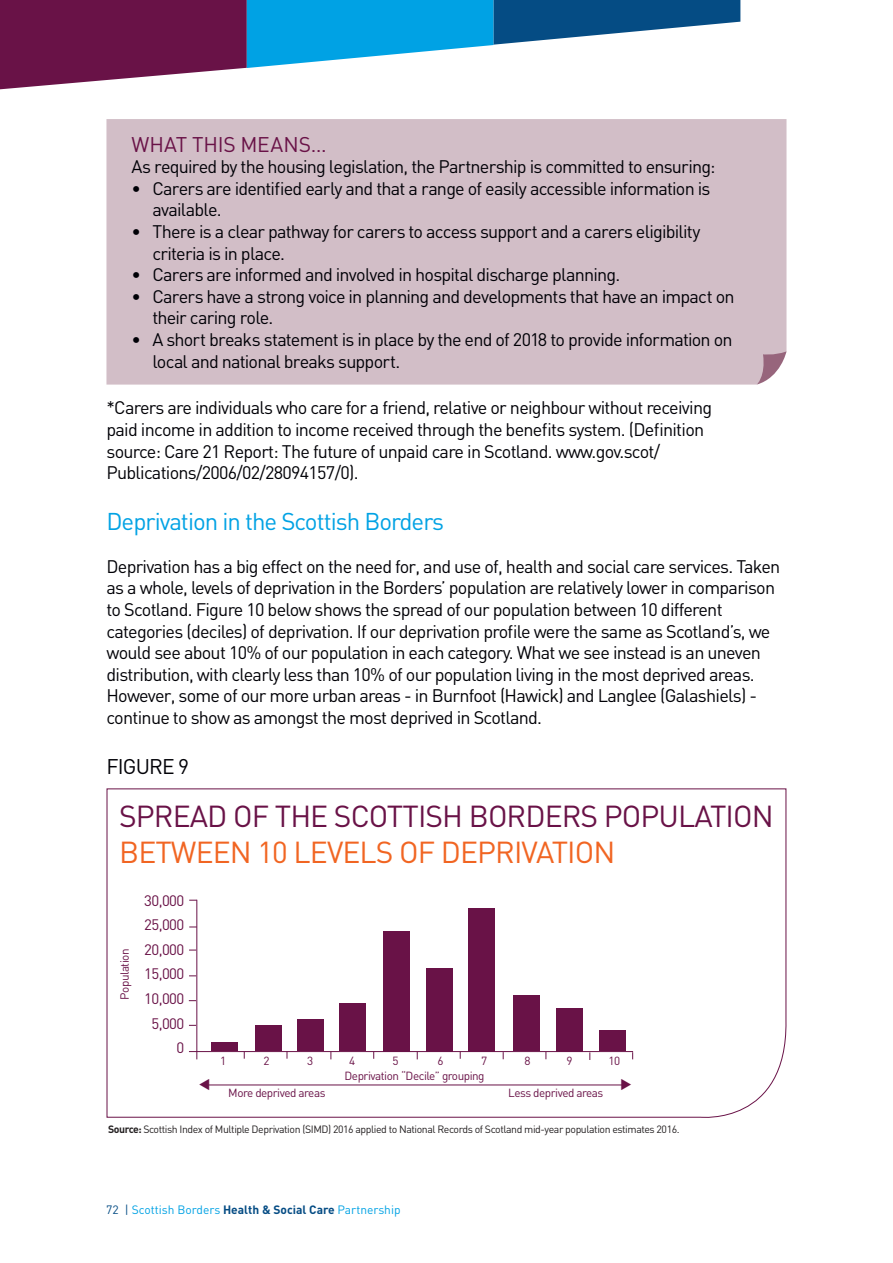
<style>
.page{position:relative;width:893px;height:1263px;background:#fff}
.page>*{position:absolute;margin:0;border:0;box-sizing:border-box;transform-origin:0 0}
.t1{font:30px "DIN";letter-spacing:-.03em;color:#691247}
.t2{font:30px "DIN";letter-spacing:-.03em;color:#f16522}
.t3{font:24px "DIN";letter-spacing:-.04em;color:#00a2e4}
.t4{font:21px "DIN";letter-spacing:-.005em;color:#691247}
.t5{font:21px "DIN";letter-spacing:-.04em;color:#000006}
.t6{font:18px/21.6px "DIN";letter-spacing:-.04em;color:#000006}
.t7{font:15px/24.6px "DIN";letter-spacing:-.04em;color:#691247;text-align:right}
.t8{font:12px "DIN";color:#00a2e4}
.t9{font:11.7px "DIN";letter-spacing:-.04em;color:#691247}
.t10{font:10.5px "DIN";letter-spacing:-.04em;color:#231f20}
.s1{font-weight:700}
.s2{color:#054c84}
.s3{font-weight:700;color:#054c84}
</style>
<div class="page">
<svg style="left:0;top:0;width:740px;height:90px"></svg>
<div style="left:106px;top:119px;width:680px;height:266px;background:#d2bec7"></div>
<svg style="left:757px;top:351px;width:29px;height:34px"></svg>
<svg style="left:106px;top:788px;width:681px;height:330px"></svg>
<div style="left:426px;top:968px;width:27px;height:83px;background:#691247"></div>
<hr style="left:196px;top:900px;width:1px;height:159px;background:#691247">
<div style="left:212px;top:1042px;width:26px;height:9px;background:#691247"></div>
<div style="left:255px;top:1025px;width:27px;height:26px;background:#691247"></div>
<div style="left:297px;top:1019px;width:27px;height:32px;background:#691247"></div>
<div style="left:340px;top:1003px;width:26px;height:48px;background:#691247"></div>
<div style="left:383px;top:931px;width:26px;height:120px;background:#691247"></div>
<div style="left:469px;top:908px;width:26px;height:143px;background:#691247"></div>
<div style="left:513px;top:995px;width:27px;height:56px;background:#691247"></div>
<div style="left:556px;top:1008px;width:26px;height:43px;background:#691247"></div>
<div style="left:599px;top:1030px;width:26px;height:21px;background:#691247"></div>
<hr style="left:189px;top:1051px;width:444px;height:1px;background:#691247">
<hr style="left:208px;top:1084px;width:416px;height:1px;background:#691247">
<svg style="left:199px;top:1079px;width:10px;height:11px"></svg>
<svg style="left:621px;top:1078px;width:10px;height:12px"></svg>
<p class="t4" style="left:131px;top:131px;width:197px">WHAT THIS MEANS…</p>
<p class="t6" style="left:131px;top:156px;width:586px">As required by the housing legislation, the Partnership is committed to ensuring:</p>
<p class="t6" style="left:152px;top:177px;width:560px;text-indent:-21px">• Carers are identified early and that a range of easily accessible information is available.</p>
<p class="t6" style="left:152px;top:220px;width:550px;text-indent:-21px">• There is a clear pathway for carers to access support and a carers eligibility criteria is in place.</p>
<p class="t6" style="left:131px;top:264px;width:490px">• Carers are informed and involved in hospital discharge planning.</p>
<p class="t6" style="left:152px;top:285px;width:584px;text-indent:-21px">• Carers have a strong voice in planning and developments that have an impact on their caring role.</p>
<p class="t6" style="left:152px;top:328px;width:582px;text-indent:-21px">• A short breaks statement is in place by the end of 2018 to provide information on local and national breaks support.</p>
<p class="t6" style="left:106px;top:397px;width:607px">*Carers are individuals who care for a friend, relative or neighbour without receiving paid income in addition to income received through the benefits system. (Definition source: Care 21 Report: The future of unpaid care in Scotland. www.gov.scot/ Publications/2006/02/28094157/0).</p>
<h2 class="t3" style="left:106px;top:506px;width:339px">Deprivation in the Scottish Borders</h2>
<p class="t6" style="left:106px;top:555px;width:675px">Deprivation has a big effect on the need for, and use of, health and social care services. Taken as a whole, levels of deprivation in the Borders’ population are relatively lower in comparison to Scotland. Figure 10 below shows the spread of our population between 10 different categories (deciles) of deprivation. If our deprivation profile were the same as Scotland’s, we would see about 10% of our population in each category. What we see instead is an uneven distribution, with clearly less than 10% of our population living in the most deprived areas.<br>However, some of our more urban areas - in Burnfoot (Hawick) and Langlee (Galashiels) - continue to show as amongst the most deprived in Scotland.</p>
<p class="t5" style="left:106px;top:754px;width:84px">FIGURE 9</p>
<h1 class="t1" style="left:119px;top:798px;width:656px">SPREAD OF THE SCOTTISH BORDERS POPULATION</h1>
<h1 class="t2" style="left:119px;top:834px;width:498px">BETWEEN 10 LEVELS OF DEPRIVATION</h1>
<p class="t7" style="left:144px;top:887px;width:42px">30,000<br>25,000<br>20,000<br>15,000<br>10,000<br>5,000<br>0</p>
<p class="t9" style="left:220px;top:1054px;width:8px">1</p>
<p class="t9" style="left:264px;top:1054px;width:8px">2</p>
<p class="t9" style="left:307px;top:1054px;width:8px">3</p>
<p class="t9" style="left:349px;top:1054px;width:8px">4</p>
<p class="t9" style="left:393px;top:1054px;width:8px">5</p>
<p class="t9" style="left:438px;top:1054px;width:8px">6</p>
<p class="t9" style="left:481px;top:1054px;width:8px">7</p>
<p class="t9" style="left:525px;top:1054px;width:8px">8</p>
<p class="t9" style="left:567px;top:1054px;width:8px">9</p>
<p class="t9" style="left:608px;top:1054px;width:13px">10</p>
<p class="t9" style="left:345px;top:1068px;width:142px">Deprivation “Decile” grouping</p>
<p class="t9" style="left:228px;top:1085px;width:99px">More deprived areas</p>
<p class="t9" style="left:508px;top:1085px;width:97px">Less deprived areas</p>
<p class="t10" style="left:108px;top:1123px;width:573px"><span class="s1">Source:</span> Scottish Index of Multiple Deprivation (SIMD) 2016 applied to National Records of Scotland mid-year population estimates 2016.</p>
<p class="t9" style="left:117px;top:1000px;width:53px;rotate:-90deg">Population</p>
<p class="t8" style="left:106px;top:1202px;width:296px"><span class="s2">72 |</span> Scottish Borders <span class="s3">Health &amp; Social Care</span> Partnership</p>
</div>
